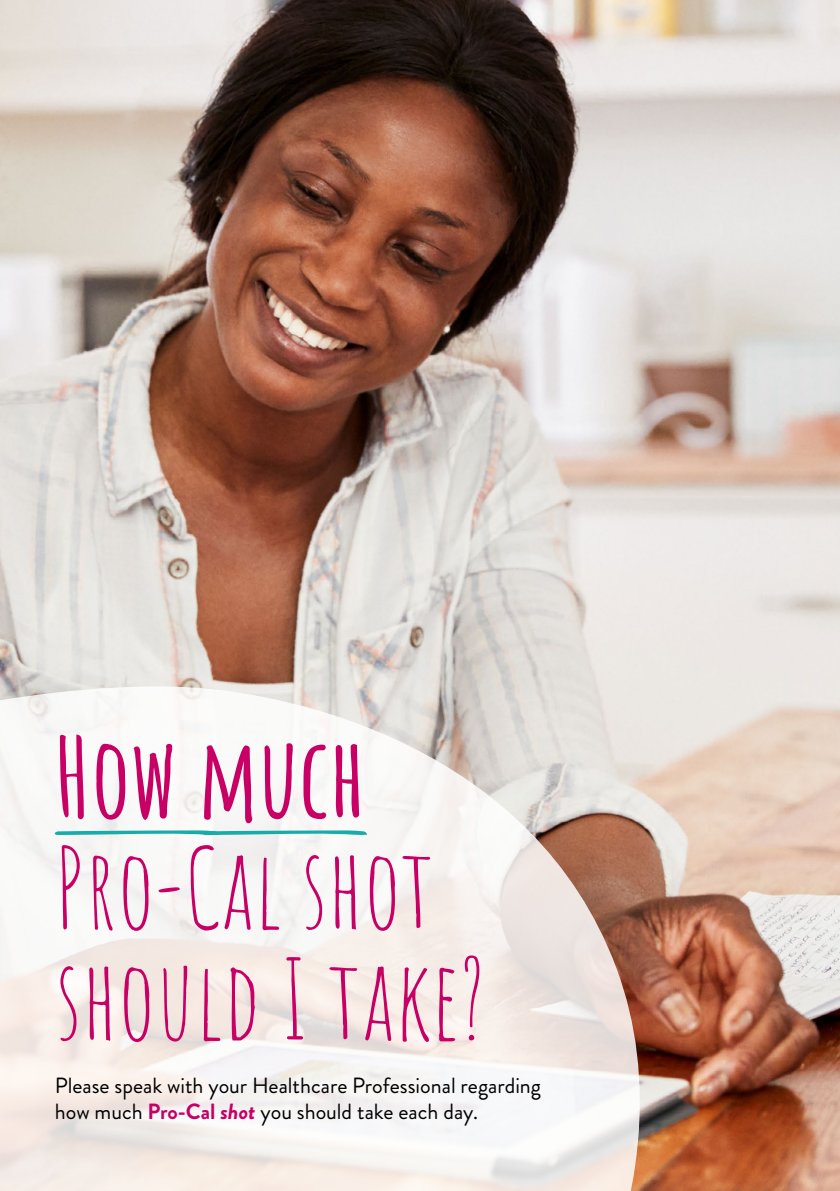
<style>
.page{position:relative;width:840px;height:1191px;background:#fff}
.page>*{position:absolute;margin:0;border:0;box-sizing:border-box;transform-origin:0 0}
.t1{font:109.6px/111.2px "Amatic SC";color:#c80065}
.t2{font:700 109.6px "Amatic SC";color:#c80065}
.t3{font:22px/26.4px "Brandon Grotesque";color:#000}
.s1{font-weight:700;color:#c80065}
.s2{font-weight:700;font-style:italic;color:#c80065}
</style>
<div class="page">
<img style="left:0;top:0;width:839px;height:1191px">
<svg style="left:0;top:681px;width:698px;height:510px"></svg>
<svg style="left:55px;top:830px;width:312px;height:5px;background:#59c2be"></svg>
<h1 class="t2" style="left:55px;top:692px;width:312px">How much</h1>
<h1 class="t1" style="left:55px;top:826px;width:432px">Pro-Cal shot should I take?</h1>
<p class="t3" style="left:55px;top:1072px;width:487px">Please speak with your Healthcare Professional regarding how much <span class="s1">Pro-Cal</span> <span class="s2">shot</span> you should take each day.</p>
</div>
